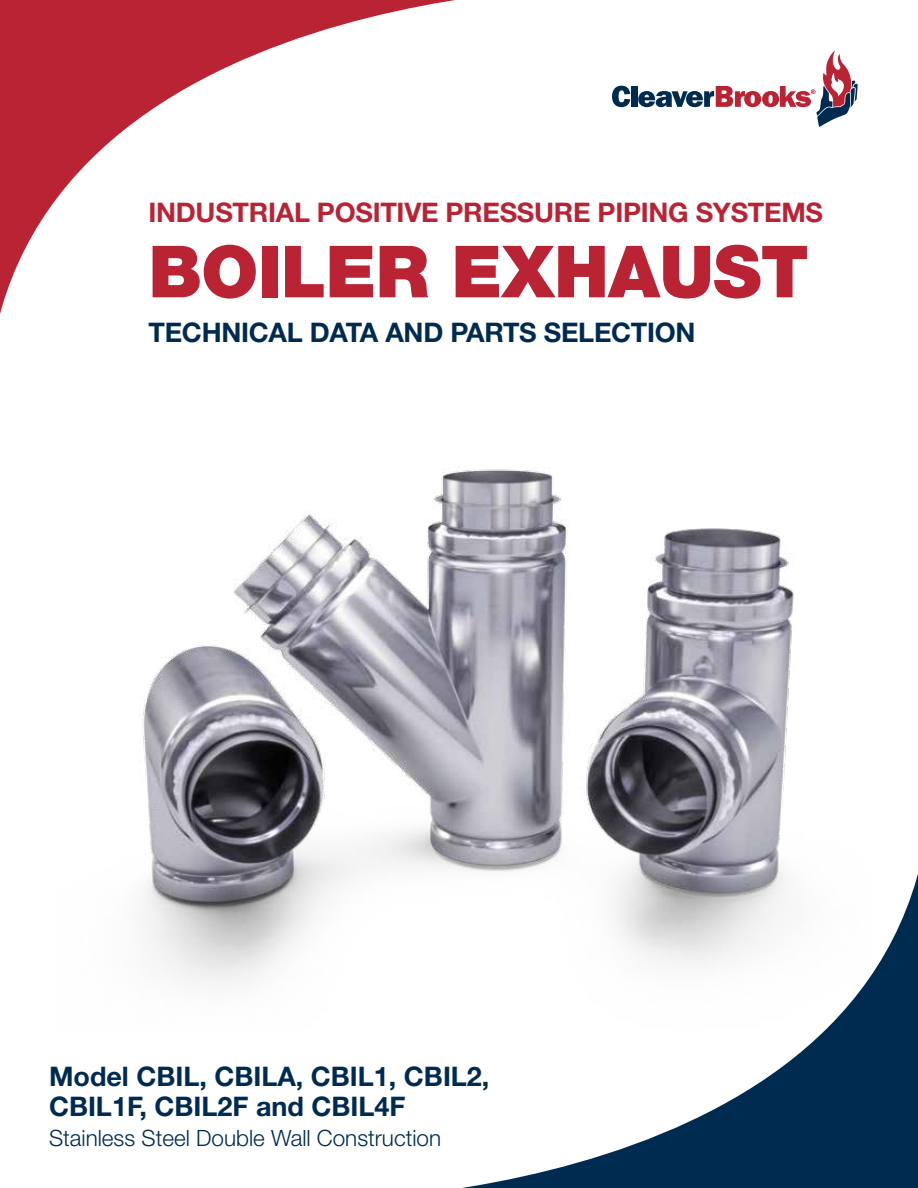
<style>
.page{position:relative;width:918px;height:1188px;background:#fff}
.page>*{position:absolute;margin:0;border:0;box-sizing:border-box;transform-origin:0 0}
.t1{font:900 72px "Helvetica Neue LT Std";letter-spacing:-.01em;color:#ba2334}
.t2{font:700 27px/30px "Helvetica Neue LT Std";letter-spacing:-.01em;color:#002b51}
.t3{font:700 27px "Helvetica Neue LT Std";letter-spacing:-.01em;color:#ba2334}
.t4{font:300 22.5px "Helvetica Neue LT Std";color:#002b51}
</style>
<div class="page">
<img style="left:142px;top:469px;width:653px;height:514px">
<svg style="left:310px;top:769px;width:608px;height:419px"></svg>
<svg style="left:612px;top:86px;width:18px;height:21px"></svg>
<div style="left:631px;top:86px;width:6px;height:21px;background:#002b51"></div>
<svg style="left:638px;top:50px;width:220px;height:77px"></svg>
<svg style="left:0;top:0;width:455px;height:314px"></svg>
<p class="t3" style="left:148px;top:196px;width:676px">INDUSTRIAL POSITIVE PRESSURE PIPING SYSTEMS</p>
<h1 class="t1" style="left:148px;top:229px;width:662px">BOILER EXHAUST</h1>
<p class="t2" style="left:148px;top:317px;width:549px">TECHNICAL DATA AND PARTS SELECTION</p>
<p class="t2" style="left:49px;top:1060px;width:442px">MODEL CBIL, CBILA, CBIL1, CBIL2,<br>CBIL1F, CBIL2F AND CBIL4F</p>
<p class="t4" style="left:49px;top:1124px;width:394px">Stainless Steel Double Wall Construction</p>
</div>
